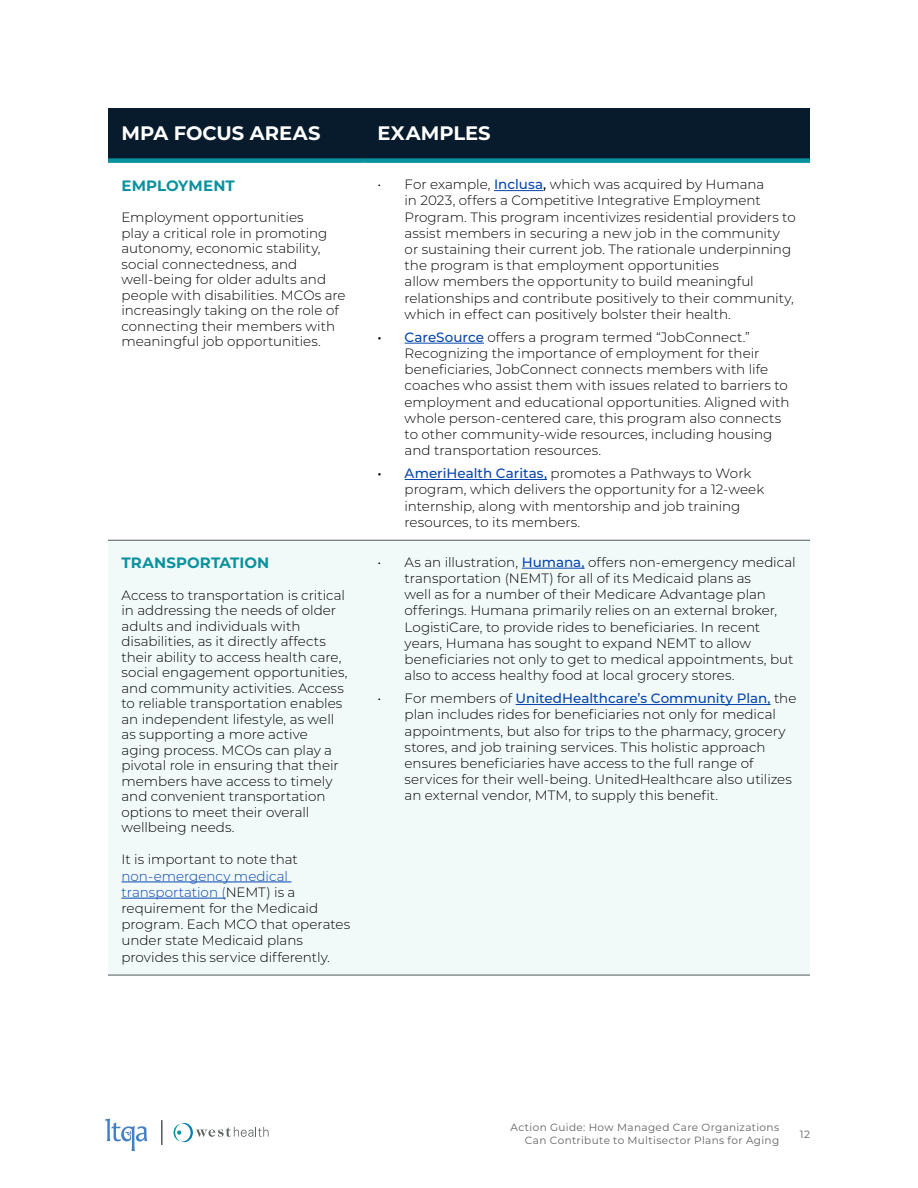
<style>
.page{position:relative;width:918px;height:1188px;background:#fff}
.page>*{position:absolute;margin:0;border:0;box-sizing:border-box;transform-origin:0 0}
.t1{font:700 19.5px "Montserrat";color:#fff}
.t2{font:700 15px "Montserrat";letter-spacing:.01em;color:#09929e}
.t3{font:300 13.5px/16.2px "Montserrat";color:#000}
.t4{font:10.5px/12.6px "Montserrat";letter-spacing:.035em;color:#616264;text-align:right}
.s1{font-weight:500;color:#0645ad}
.s2{font-weight:500}
.s3{color:#0645ad}
</style>
<div class="page">
<svg style="left:174px;top:1123px;width:95px;height:19px"></svg>
<svg style="left:162px;top:1120px;width:1px;height:25px"></svg>
<svg style="left:105px;top:1119px;width:42px;height:32px"></svg>
<div style="left:108px;top:108px;width:702px;height:50px;background:#071b2c"></div>
<div style="left:108px;top:541px;width:702px;height:434px;background:#f2f9f9"></div>
<div style="left:108px;top:158px;width:256px;height:5px;background:#09929e"></div>
<div style="left:364px;top:158px;width:446px;height:5px;background:#09929e"></div>
<hr style="left:108px;top:540px;width:256px;height:1px;background:#53585b">
<hr style="left:364px;top:540px;width:446px;height:1px;background:#53585b">
<hr style="left:108px;top:975px;width:256px;height:1px;background:#53585b">
<hr style="left:364px;top:975px;width:446px;height:1px;background:#53585b">
<hr style="left:494px;top:190px;width:49px;height:1px;background:#0645ad">
<hr style="left:405px;top:343px;width:79px;height:1px;background:#0645ad">
<hr style="left:405px;top:479px;width:142px;height:1px;background:#0645ad">
<hr style="left:122px;top:882px;width:169px;height:1px;background:#0645ad">
<hr style="left:122px;top:898px;width:104px;height:1px;background:#0645ad">
<hr style="left:522px;top:568px;width:63px;height:1px;background:#0645ad">
<hr style="left:516px;top:704px;width:255px;height:1px;background:#0645ad">
<h1 class="t1" style="left:122px;top:119px;width:201px">MPA FOCUS AREAS</h1>
<h1 class="t1" style="left:378px;top:119px;width:115px">EXAMPLES</h1>
<p class="t2" style="left:122px;top:175px;width:115px">EMPLOYMENT</p>
<p class="t3" style="left:122px;top:209px;width:226px;line-height:15.5px">Employment opportunities<br>play a critical role in promoting autonomy, economic stability, social connectedness, and well-being for older adults and people with disabilities. MCOs are increasingly taking on the role of connecting their members with meaningful job opportunities.</p>
<p class="t3" style="left:405px;top:176px;width:393px;text-indent:-27px">• For example, <span class="s1">Inclusa</span><span class="s2">,</span> which was acquired by Humana<br>in 2023, offers a Competitive Integrative Employment Program. This program incentivizes residential providers to assist members in securing a new job in the community or sustaining their current job. The rationale underpinning the program is that employment opportunities<br>allow members the opportunity to build meaningful relationships and contribute positively to their community, which in effect can positively bolster their health.</p>
<p class="t3" style="left:405px;top:328px;width:386px;text-indent:-27px"><span class="s2">•</span> <span class="s1">CareSource</span> offers a program termed “JobConnect.” Recognizing the importance of employment for their beneficiaries, JobConnect connects members with life coaches who assist them with issues related to barriers to employment and educational opportunities. Aligned with whole person-centered care, this program also connects to other community-wide resources, including housing and transportation resources.</p>
<p class="t3" style="left:405px;top:465px;width:361px;text-indent:-27px"><span class="s2">•</span> <span class="s1">AmeriHealth Caritas,</span> promotes a Pathways to Work program, which delivers the opportunity for a 12-week internship, along with mentorship and job training resources, to its members.</p>
<p class="t2" style="left:122px;top:552px;width:149px">TRANSPORTATION</p>
<p class="t3" style="left:122px;top:587px;width:228px;line-height:15.5px">Access to transportation is critical in addressing the needs of older adults and individuals with disabilities, as it directly affects their ability to access health care, social engagement opportunities, and community activities. Access to reliable transportation enables an independent lifestyle, as well as supporting a more active aging process. MCOs can play a pivotal role in ensuring that their members have access to timely and convenient transportation options to meet their overall wellbeing needs.</p>
<p class="t3" style="left:122px;top:851px;width:178px">It is important to note that</p>
<p class="t3" style="left:122px;top:867px;width:230px"><span class="s3">non-emergency medical transportation (</span>NEMT) is a requirement for the Medicaid program. Each MCO that operates under state Medicaid plans provides this service differently.</p>
<p class="t3" style="left:405px;top:554px;width:393px;text-indent:-27px">• As an illustration, <span class="s1">Humana,</span> offers non-emergency medical transportation (NEMT) for all of its Medicaid plans as<br>well as for a number of their Medicare Advantage plan offerings. Humana primarily relies on an external broker, LogistiCare, to provide rides to beneficiaries. In recent years, Humana has sought to expand NEMT to allow beneficiaries not only to get to medical appointments, but also to access healthy food at local grocery stores.</p>
<p class="t3" style="left:405px;top:690px;width:393px;text-indent:-27px">• For members of <span class="s1">UnitedHealthcare’s Community Plan,</span> the plan includes rides for beneficiaries not only for medical appointments, but also for trips to the pharmacy, grocery stores, and job training services. This holistic approach ensures beneficiaries have access to the full range of services for their well-being. UnitedHealthcare also utilizes an external vendor, MTM, to supply this benefit.</p>
<p class="t4" style="left:511px;top:1121px;width:270px">Action Guide: How Managed Care Organizations<br>Can Contribute to Multisector Plans for Aging</p>
<p class="t4" style="left:800px;top:1127px;width:12px">12</p>
</div>
